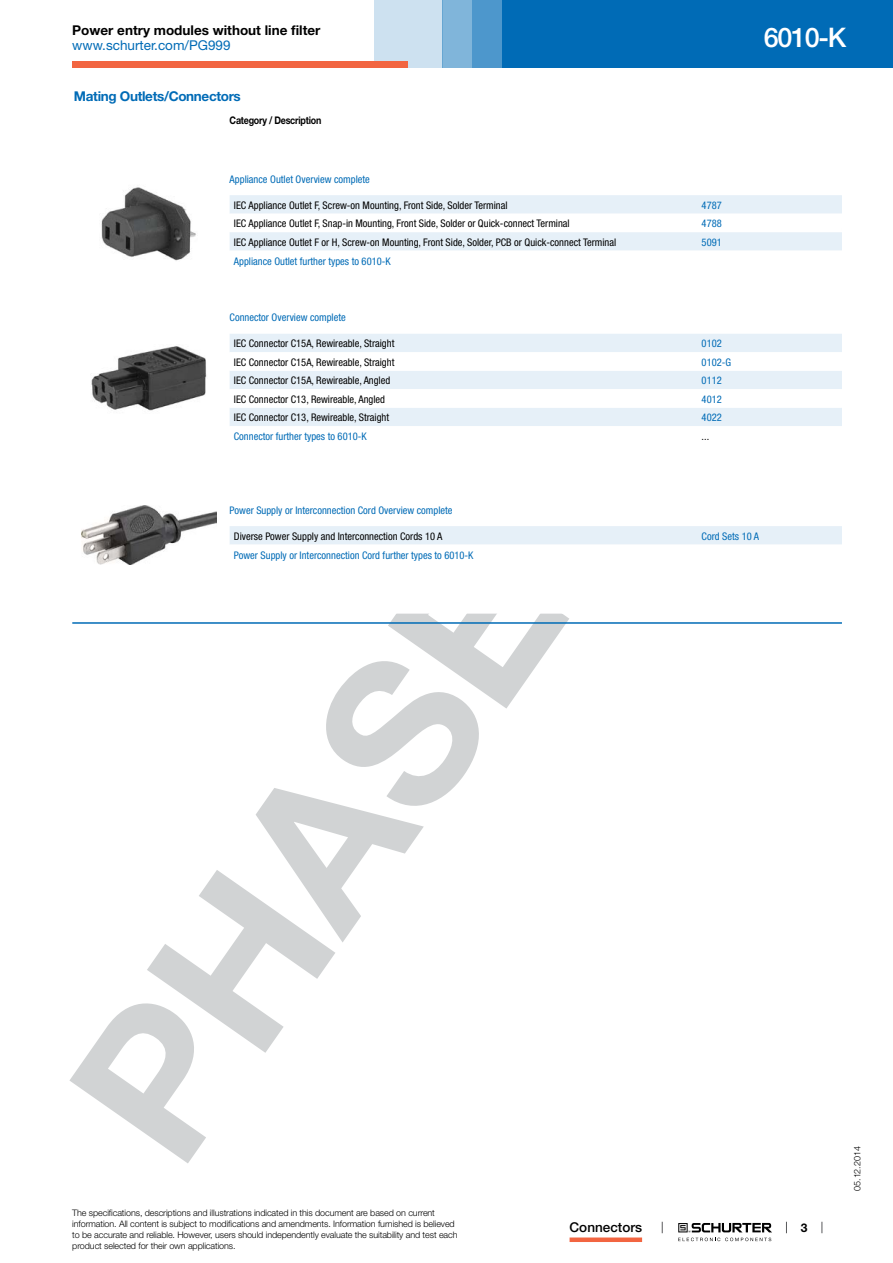
<style>
.page{position:relative;width:893px;height:1263px;background:#fff}
.page>*{position:absolute;margin:0;border:0;box-sizing:border-box;transform-origin:0 0}
.t1{font:700 202.5px "Helvetica Neue LT";color:#d1d3d4}
.t2{font:500 27px "Helvetica Neue LT";color:#fff}
.t3{font:700 13.5px "Helvetica Neue LT";color:#000}
.t4{font:700 13.5px "Helvetica Neue LT";letter-spacing:-.025em;color:#006bb6}
.t5{font:13.5px "Helvetica Neue LT";color:#006bb6}
.t6{font:500 13.5px "Helvetica Neue LT";color:#000}
.t7{font:700 12px "Helvetica Neue LT";color:#000}
.t8{font:condensed 10.5px "Helvetica Neue LT";color:#000}
.t9{font:condensed 10.5px "Helvetica Neue LT";color:#006bb6}
.t10{font:700 10.5px "Helvetica Neue LT";letter-spacing:-.025em;color:#000;scale:.85 1}
.t11{font:300 9px/10.8px "Helvetica Neue LT";letter-spacing:-.01em;color:#000}
</style>
<div class="page">
<svg style="left:678px;top:1223px;width:94px;height:18px"></svg>
<div style="left:502px;top:0;width:391px;height:68px;background:#006bb6"></div>
<div style="left:442px;top:0;width:30px;height:68px;background:#80b5da"></div>
<div style="left:472px;top:0;width:30px;height:68px;background:#4d97cc"></div>
<div style="left:374px;top:0;width:68px;height:68px;background:#cde1f0"></div>
<div style="left:72px;top:62px;width:336px;height:6px;background:#f26541"></div>
<div style="left:570px;top:1237px;width:72px;height:5px;background:#f26541"></div>
<img style="left:101px;top:187px;width:95px;height:74px">
<svg style="left:230px;top:195px;width:612px;height:56px"></svg>
<img style="left:91px;top:346px;width:116px;height:65px">
<div style="left:230px;top:334px;width:612px;height:18px;background:#e6f0f8"></div>
<svg style="left:230px;top:371px;width:612px;height:55px;fill:#e6f0f8"></svg>
<img style="left:81px;top:506px;width:136px;height:59px">
<div style="left:230px;top:526px;width:612px;height:18px;background:#e6f0f8"></div>
<hr style="left:72px;top:622px;width:770px;height:2px;background:#006bb6">
<p class="t3" style="left:72px;top:22px;width:250px">Power entry modules without line filter</p>
<p class="t5" style="left:72px;top:37px;width:160px">www.schurter.com/PG999</p>
<h2 class="t2" style="left:764px;top:21px;width:84px">6010-K</h2>
<p class="t4" style="left:74px;top:88px;width:168px">Mating Outlets/Connectors</p>
<p class="t10" style="left:230px;top:114px;width:109px">Category / Description</p>
<h1 class="t1" style="left:18px;top:1062px;width:1202px;rotate:-55deg">PHASE-OUT</h1>
<p class="t9" style="left:230px;top:173px;width:142px">Appliance Outlet Overview complete</p>
<p class="t8" style="left:234px;top:199px;width:275px">IEC Appliance Outlet F, Screw-on Mounting, Front Side, Solder Terminal</p>
<p class="t9" style="left:702px;top:199px;width:22px">4787</p>
<p class="t8" style="left:234px;top:217px;width:337px">IEC Appliance Outlet F, Snap-in Mounting, Front Side, Solder or Quick-connect Terminal</p>
<p class="t9" style="left:702px;top:217px;width:22px">4788</p>
<p class="t8" style="left:234px;top:236px;width:384px">IEC Appliance Outlet F or H, Screw-on Mounting, Front Side, Solder, PCB or Quick-connect Terminal</p>
<p class="t9" style="left:702px;top:236px;width:22px">5091</p>
<p class="t9" style="left:234px;top:255px;width:158px">Appliance Outlet further types to 6010-K</p>
<p class="t9" style="left:230px;top:311px;width:118px">Connector Overview complete</p>
<p class="t8" style="left:234px;top:337px;width:162px">IEC Connector C15A, Rewireable, Straight</p>
<p class="t9" style="left:702px;top:337px;width:22px">0102</p>
<p class="t8" style="left:234px;top:356px;width:162px">IEC Connector C15A, Rewireable, Straight</p>
<p class="t9" style="left:702px;top:356px;width:31px">0102-G</p>
<p class="t8" style="left:234px;top:374px;width:158px">IEC Connector C15A, Rewireable, Angled</p>
<p class="t9" style="left:702px;top:374px;width:22px">0112</p>
<p class="t8" style="left:234px;top:393px;width:153px">IEC Connector C13, Rewireable, Angled</p>
<p class="t9" style="left:702px;top:393px;width:22px">4012</p>
<p class="t8" style="left:234px;top:411px;width:157px">IEC Connector C13, Rewireable, Straight</p>
<p class="t9" style="left:702px;top:411px;width:22px">4022</p>
<p class="t9" style="left:234px;top:430px;width:134px">Connector further types to 6010-K</p>
<p class="t8" style="left:702px;top:430px;width:9px">...</p>
<p class="t9" style="left:230px;top:504px;width:224px">Power Supply or Interconnection Cord Overview complete</p>
<p class="t8" style="left:234px;top:530px;width:210px">Diverse Power Supply and Interconnection Cords 10 A</p>
<p class="t9" style="left:702px;top:530px;width:59px">Cord Sets 10 A</p>
<p class="t9" style="left:234px;top:549px;width:241px">Power Supply or Interconnection Cord further types to 6010-K</p>
<p class="t11" style="left:852px;top:1191px;width:46px;rotate:-90deg">05.12.2014</p>
<p class="t11" style="left:72px;top:1207px;width:387px">The specifications, descriptions and illustrations indicated in this document are based on current information. All content is subject to modifications and amendments. Information furnished is believed to be accurate and reliable. However, users should independently evaluate the suitability and test each product selected for their own applications.</p>
<p class="t6" style="left:570px;top:1219px;width:74px">Connectors</p>
<p class="t7" style="left:801px;top:1220px;width:8px">3</p>
</div>
